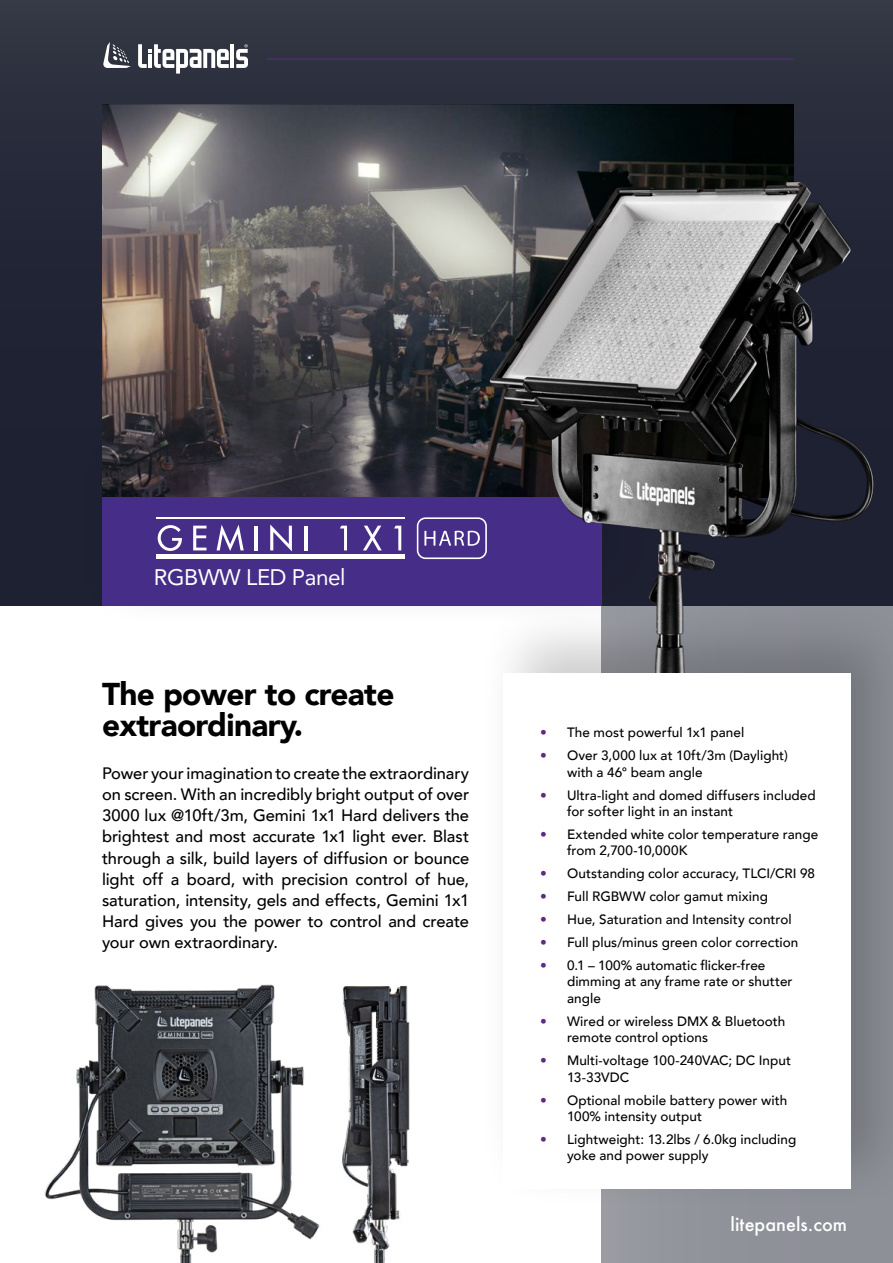
<style>
.page{position:relative;width:893px;height:1263px;background:#fff}
.page>*{position:absolute;margin:0;border:0;box-sizing:border-box;transform-origin:0 0}
.t1{font:900 31.5px/31.5px "Avenir";letter-spacing:-.02em;color:#000}
.t2{font:22.5px "Avenir";letter-spacing:-.02em;color:#fff}
.t3{font:500 18px "Futura";color:#fff}
.t4{font:500 16.5px/21px "Avenir";letter-spacing:-.005em;color:#000;text-align:justify}
.t5{font:500 13.5px/16.5px "Avenir";letter-spacing:.005em;color:#000}
.s1{color:#5a2d82}
</style>
<div class="page">
<div style="left:602px;top:606px;width:291px;height:657px;background:#909199"></div>
<div style="left:0;top:0;width:893px;height:606px;background:linear-gradient(to bottom,#2e3240,#191c2e)"></div>
<img style="left:102px;top:104px;width:691px;height:320px">
<div style="left:77px;top:424px;width:594px;height:204px;background:#160d2e;opacity:.27"></div>
<div style="left:102px;top:497px;width:500px;height:109px;background:#462e88"></div>
<div style="left:478px;top:599px;width:415px;height:611px;background:#000;opacity:.2"></div>
<div style="left:503px;top:673px;width:348px;height:515px;background:#fff"></div>
<hr style="left:156px;top:517px;width:249px;height:2px;background:#fff">
<div style="left:156px;top:554px;width:249px;height:5px;background:#fff"></div>
<svg style="left:158px;top:525px;width:24px;height:26px"></svg>
<svg style="left:193px;top:526px;width:13px;height:24px"></svg>
<svg style="left:217px;top:525px;width:27px;height:26px"></svg>
<hr style="left:255px;top:526px;width:3px;height:24px;background:#fff">
<hr style="left:231px;top:44px;width:3px;height:24px;background:#fff">
<svg style="left:138px;top:44px;width:91px;height:30px"></svg>
<svg style="left:103px;top:42px;width:28px;height:26px"></svg>
<svg style="left:236px;top:44px;width:12px;height:24px"></svg>
<hr style="left:267px;top:59px;width:526px;height:1px;background:#5a2d82">
<img style="left:264px;top:113px;width:629px;height:560px">
<img style="left:44px;top:985px;width:97px;height:236px">
<img style="left:141px;top:900px;width:467px;height:363px">
<h2 class="t2" style="left:154px;top:559px;width:193px">RGBWW LED Panel</h2>
<h1 class="t1" style="left:102px;top:677px;width:294px">The power to create extraordinary.</h1>
<p class="t4" style="left:102px;top:762px;width:369px">Power your imagination to create the extraordinary on screen. With an incredibly bright output of over 3000 lux @10ft/3m, Gemini 1x1 Hard delivers the brightest and most accurate 1x1 light ever. Blast through a silk, build layers of diffusion or bounce light off a board, with precision control of hue, saturation, intensity, gels and effects, Gemini 1x1<br>Hard gives you the power to control and create your own extraordinary.</p>
<p class="t5" style="left:540px;top:724px;width:206px"><span class="s1">•</span> The most powerful 1x1 panel</p>
<p class="t5" style="left:567px;top:746px;width:222px;text-indent:-27px"><span class="s1">•</span> Over 3,000 lux at 10ft/3m (Daylight) with a 46° beam angle</p>
<p class="t5" style="left:567px;top:786px;width:250px;text-indent:-27px"><span class="s1">•</span> Ultra-light and domed diffusers included for softer light in an instant</p>
<p class="t5" style="left:567px;top:825px;width:253px;text-indent:-27px"><span class="s1">•</span> Extended white color temperature range from 2,700-10,000K</p>
<p class="t5" style="left:540px;top:865px;width:277px"><span class="s1">•</span> Outstanding color accuracy, TLCI/CRI 98</p>
<p class="t5" style="left:540px;top:887px;width:229px"><span class="s1">•</span> Full RGBWW color gamut mixing</p>
<p class="t5" style="left:540px;top:910px;width:253px"><span class="s1">•</span> Hue, Saturation and Intensity control</p>
<p class="t5" style="left:540px;top:933px;width:260px"><span class="s1">•</span> Full plus/minus green color correction</p>
<p class="t5" style="left:567px;top:956px;width:227px;text-indent:-27px"><span class="s1">•</span> 0.1 – 100% automatic flicker-free dimming at any frame rate or shutter angle</p>
<p class="t5" style="left:567px;top:1012px;width:220px;text-indent:-27px"><span class="s1">•</span> Wired or wireless DMX &amp; Bluetooth remote control options</p>
<p class="t5" style="left:567px;top:1051px;width:226px;text-indent:-27px"><span class="s1">•</span> Multi-voltage 100-240VAC; DC Input<br>13-33VDC</p>
<p class="t5" style="left:567px;top:1091px;width:222px;text-indent:-27px"><span class="s1">•</span> Optional mobile battery power with<br>100% intensity output</p>
<p class="t5" style="left:567px;top:1130px;width:231px;text-indent:-27px"><span class="s1">•</span> Lightweight: 13.2lbs / 6.0kg including yoke and power supply</p>
<h3 class="t3" style="left:731px;top:1212px;width:118px">litepanels.com</h3>
</div>
